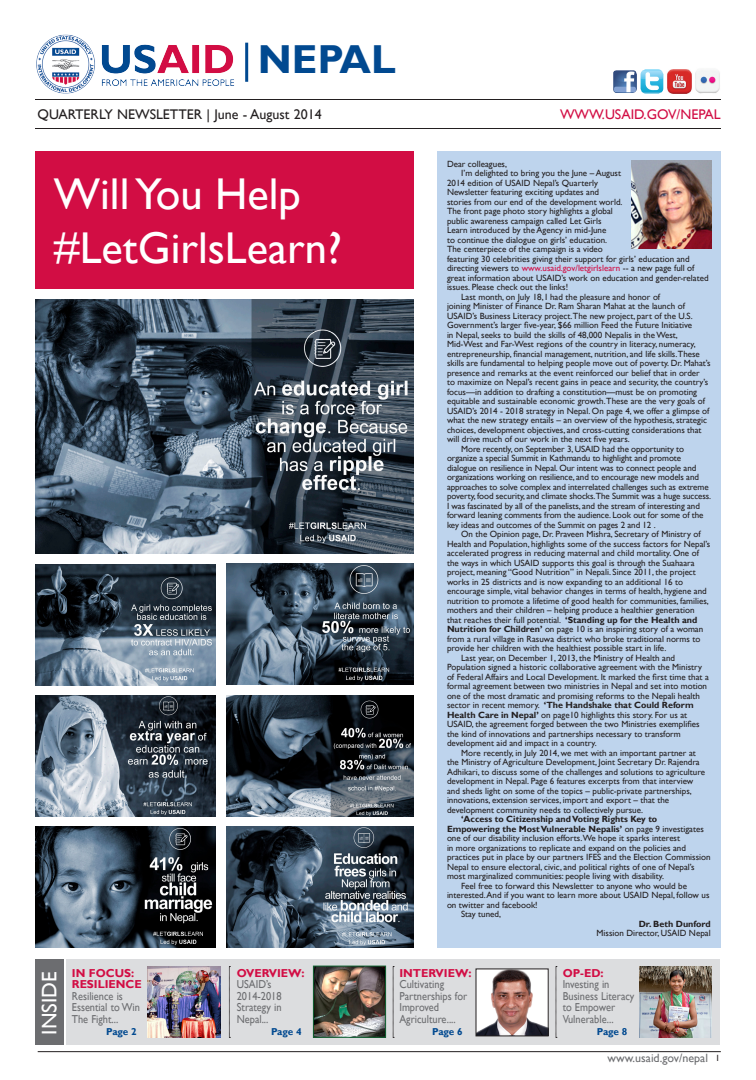
<style>
.page{position:relative;width:756px;height:1080px;background:#fff}
.page>*{position:absolute;margin:0;border:0;box-sizing:border-box;transform-origin:0 0}
.t1{font:44.5px/54.6px "Gill Sans";color:#fff}
.t2{font:700 40.4px "Gill Sans";color:#014990}
.t3{font:21.1px "Gill Sans";color:#fff}
.t4{font:14px "Gill Sans";color:#231f20}
.t5{font:14px "Gill Sans";color:#d20d44}
.t6{font:12px "Gill Sans";color:#6c6d70}
.t7{font:11.5px/11.5px "Gill Sans";color:#6c6d70;scale:.9 1}
.t8{font:700 11.5px/11.5px "Gill Sans";color:#d20d44}
.t9{font:700 10px "Gill Sans";letter-spacing:-.015em;color:#014990}
.text{font:9px/9.5px "Gill Sans";color:#231f20}
.text-2{font:700 9px "Gill Sans";color:#231f20}
.s1{color:#d20d44}
.s2{font-weight:700}
</style>
<div class="page">
<hr style="left:38px;top:1051px;width:683px;height:1px;background:#231f20">
<hr style="left:35px;top:99px;width:686px;height:1px;background:#231f20">
<hr style="left:35px;top:128px;width:686px;height:1px;background:#231f20">
<div style="left:35px;top:151px;width:379px;height:137px;background:#d20d44"></div>
<img style="left:695px;top:70px;width:25px;height:24px">
<img style="left:667px;top:69px;width:25px;height:24px">
<img style="left:641px;top:69px;width:22px;height:24px">
<img style="left:613px;top:70px;width:24px;height:23px">
<img style="left:36px;top:34px;width:213px;height:60px">
<hr style="left:245px;top:43px;width:3px;height:39px;background:#014990">
<div style="left:35px;top:959px;width:28px;height:86px;background:#6c6d70"></div>
<div style="left:66px;top:959px;width:654px;height:86px;background:#dcdddf"></div>
<img style="left:35px;top:300px;width:379px;height:254px">
<img style="left:35px;top:564px;width:181px;height:121px">
<img style="left:35px;top:696px;width:181px;height:120px">
<img style="left:35px;top:827px;width:181px;height:120px">
<img style="left:226px;top:563px;width:188px;height:121px">
<img style="left:226px;top:695px;width:188px;height:121px">
<img style="left:226px;top:827px;width:188px;height:120px">
<div style="left:437px;top:151px;width:284px;height:796px;background:#bed4ed"></div>
<img style="left:631px;top:161px;width:80px;height:87px">
<img style="left:478px;top:971px;width:68px;height:63px">
<div style="left:476px;top:969px;width:72px;height:67px;border:1px solid #231f20"></div>
<img style="left:639px;top:966px;width:72px;height:71px">
<img style="left:315px;top:968px;width:69px;height:67px">
<div style="left:313px;top:966px;width:73px;height:71px;border:1px solid #126333"></div>
<svg style="left:229px;top:966px;width:1px;height:72px"></svg>
<svg style="left:393px;top:966px;width:1px;height:72px"></svg>
<svg style="left:556px;top:966px;width:1px;height:72px"></svg>
<img style="left:148px;top:966px;width:73px;height:71px">
<p class="t2" style="left:258px;top:35px;width:140px">NEPAL</p>
<p class="t4" style="left:38px;top:106px;width:286px">QUARTERLY NEWSLETTER | June - August 2014</p>
<p class="t5" style="left:560px;top:106px;width:162px">WWW.USAID.GOV/NEPAL</p>
<p class="t1" style="left:54px;top:167px;width:289px">Will You Help #LetGirlsLearn?</p>
<p class="t3" style="left:37px;top:1035px;width:65px;rotate:-90deg">INSIDE</p>
<p class="t8" style="left:72px;top:968px;width:71px">IN FOCUS:<br>RESILIENCE</p>
<p class="t7" style="left:72px;top:990px;width:77px">Resilience is<br>Essential to Win<br>The Fight...</p>
<p class="t9" style="left:106px;top:1026px;width:32px">Page 2</p>
<p class="t8" style="left:237px;top:968px;width:69px">OVERVIEW:</p>
<p class="t7" style="left:237px;top:979px;width:51px">USAID’s<br>2014-2018<br>Strategy in<br>Nepal...</p>
<p class="t9" style="left:271px;top:1026px;width:32px">Page 4</p>
<p class="text" style="left:447px;top:159px;width:62px">Dear colleagues,</p>
<p class="text" style="left:447px;top:169px;width:263px;text-indent:14px">I’m delighted to bring you the June – August<br>2014 edition of USAID Nepal’s Quarterly<br>Newsletter featuring exciting updates and<br>stories from our end of the development world.<br>The front page photo story highlights a global<br>public awareness campaign called Let Girls<br>Learn introduced by the Agency in mid-June<br>to continue the dialogue on girls’ education.<br>The centerpiece of the campaign is a video<br>featuring 30 celebrities giving their support for girls’ education and directing viewers to <span class="s1">www.usaid.gov/letgirlslearn</span> -- a new page full of great information about USAID’s work on education and gender-related issues. Please check out the links!</p>
<p class="text" style="left:447px;top:292px;width:265px;text-indent:14px">Last month, on July 18, I had the pleasure and honor of<br>joining Minister of Finance Dr. Ram Sharan Mahat at the launch of USAID’s Business Literacy project.The new project, part of the U.S.<br>Government’s larger five-year, $66 million Feed the Future Initiative<br>in Nepal, seeks to build the skills of 48,000 Nepalis in the West, Mid-West and Far-West regions of the country in literacy, numeracy, entrepreneurship, financial management, nutrition, and life skills.These skills are fundamental to helping people move out of poverty. Dr. Mahat’s presence and remarks at the event reinforced our belief that in order<br>to maximize on Nepal’s recent gains in peace and security, the country’s focus—in addition to drafting a constitution—must be on promoting equitable and sustainable economic growth.These are the very goals of USAID’s 2014 - 2018 strategy in Nepal. On page 4, we offer a glimpse of what the new strategy entails – an overview of the hypothesis, strategic choices, development objectives, and cross-cutting considerations that will drive much of our work in the next five years.</p>
<p class="text" style="left:447px;top:444px;width:266px;text-indent:14px">More recently, on September 3, USAID had the opportunity to organize a special Summit in Kathmandu to highlight and promote dialogue on resilience in Nepal. Our intent was to connect people and organizations working on resilience, and to encourage new models and approaches to solve complex and interrelated challenges such as extreme poverty, food security, and climate shocks.The Summit was a huge success.<br>I was fascinated by all of the panelists, and the stream of interesting and forward leaning comments from the audience. Look out for some of the key ideas and outcomes of the Summit on pages 2 and 12 .</p>
<p class="text" style="left:447px;top:530px;width:265px;text-indent:14px">On the Opinion page, Dr. Praveen Mishra, Secretary of Ministry of Health and Population, highlights some of the success factors for Nepal’s accelerated progress in reducing maternal and child mortality. One of the ways in which USAID supports this goal is through the Suahaara project, meaning “Good Nutrition” in Nepali. Since 2011, the project works in 25 districts and is now expanding to an additional 16 to encourage simple, vital behavior changes in terms of health, hygiene and nutrition to promote a lifetime of good health for communities, families, mothers and their children – helping produce a healthier generation that reaches their full potential. <span class="s2">‘Standing up for the Health and Nutrition for Children’</span> on page 10 is an inspiring story of a woman from a rural village in Rasuwa district who broke traditional norms to provide her children with the healthiest possible start in life.</p>
<p class="text" style="left:447px;top:653px;width:263px;text-indent:14px">Last year, on December 1, 2013, the Ministry of Health and Population signed a historic collaborative agreement with the Ministry of Federal Affairs and Local Development. It marked the first time that a formal agreement between two ministries in Nepal and set into motion one of the most dramatic and promising reforms to the Nepali health sector in recent memory. <span class="s2">‘The Handshake that Could Reform Health Care in Nepal’</span> on page10 highlights this story. For us at USAID, the agreement forged between the two Ministries exemplifies the kind of innovations and partnerships necessary to transform development aid and impact in a country.</p>
<p class="text" style="left:447px;top:748px;width:260px;text-indent:14px">More recently, in July 2014, we met with an important partner at the Ministry of Agriculture Development, Joint Secretary Dr. Rajendra Adhikari, to discuss some of the challenges and solutions to agriculture development in Nepal. Page 6 features excerpts from that interview and sheds light on some of the topics – public-private partnerships, innovations, extension services, import and export – that the development community needs to collectively pursue.</p>
<p class="text" style="left:447px;top:815px;width:265px;text-indent:14px"><span class="s2">‘Access to Citizenship and Voting Rights Key to Empowering the Most Vulnerable Nepalis’</span> on page 9 investigates one of our disability inclusion efforts.We hope it sparks interest<br>in more organizations to replicate and expand on the policies and practices put in place by our partners IFES and the Election Commission Nepal to ensure electoral, civic, and political rights of one of Nepal’s most marginalized communities: people living with disability.</p>
<p class="text" style="left:447px;top:881px;width:264px;text-indent:14px">Feel free to forward this Newsletter to anyone who would be interested. And if you want to learn more about USAID Nepal, follow us on twitter and facebook!</p>
<p class="text" style="left:461px;top:910px;width:41px">Stay tuned,</p>
<p class="text-2" style="left:639px;top:918px;width:73px">Dr. Beth Dunford</p>
<p class="text" style="left:597px;top:929px;width:116px">Mission Director, USAID Nepal</p>
<p class="t8" style="left:399px;top:968px;width:74px">INTERVIEW:</p>
<p class="t7" style="left:399px;top:979px;width:77px">Cultivating<br>Partnerships for</p>
<p class="t7" style="left:399px;top:1002px;width:64px">Improved<br>Agriculture....</p>
<p class="t9" style="left:432px;top:1026px;width:32px">Page 6</p>
<p class="t8" style="left:563px;top:968px;width:43px">OP-ED:</p>
<p class="t7" style="left:563px;top:979px;width:81px">Investing in<br>Business Literacy to Empower<br>Vulnerable...</p>
<p class="t9" style="left:597px;top:1026px;width:32px">Page 8</p>
<p class="t6" style="left:607px;top:1051px;width:102px">www.usaid.gov/nepal</p>
<p class="text" style="left:715px;top:1054px;width:6px">1</p>
</div>
